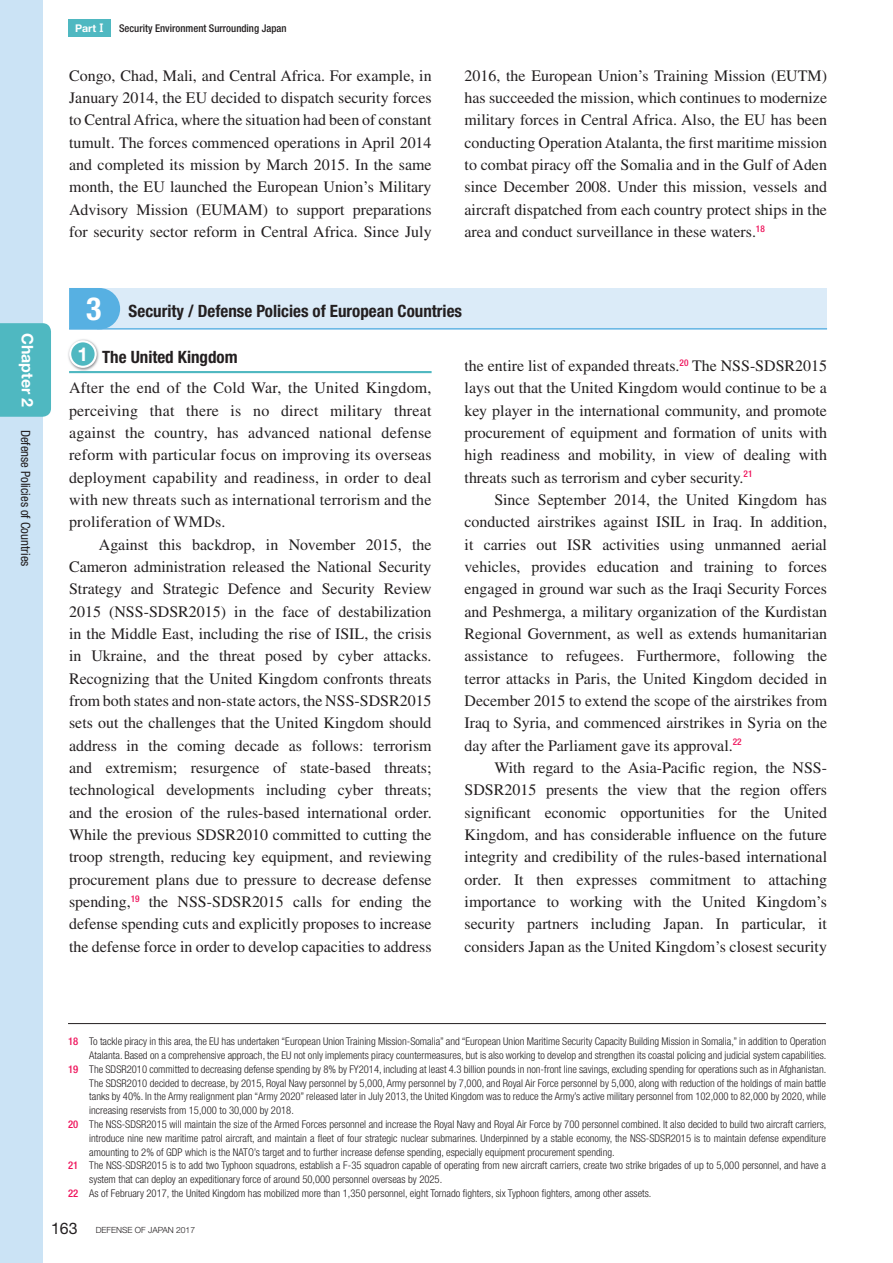
<style>
.page{position:relative;width:893px;height:1263px;background:#fff}
.page>*{position:absolute;margin:0;border:0;box-sizing:border-box;transform-origin:0 0}
.t1{font:700 condensed 31.95px "Helvetica Neue LT Std";color:#fff}
.t2{font:700 condensed 16.95px "Helvetica Neue LT Std";color:#231f20}
.t3{font:15.9px/22.4px "Times LT Std";color:#231f20;text-align:justify}
.t4{font:700 15.9px "Helvetica Neue LT Std";color:#fff}
.t5{font:condensed 12.75px "Helvetica Neue LT Std";color:#231f20}
.t6{font:300 condensed 10.65px "Helvetica Neue LT Std";color:#231f20}
.t7{font:500 condensed 10.65px "Helvetica Neue LT Std";color:#231f20}
.t8{font:300 8.55px "Helvetica Neue LT Std";color:#231f20}
.s1{font-weight:700;font-stretch:normal;color:#fff}
.s2{font-family:"UD Shin Go NT Pro De";font-weight:700;font-stretch:normal;color:#fff}
.s3{font-stretch:normal;font-size:19.2px;color:#fff}
.s4{font-weight:500;color:#ee1059}
.s5{font-weight:400;font-size:15.9px}
</style>
<div class="page">
<div style="left:97px;top:288px;width:730px;height:41px;background:#dbebf8"></div>
<svg style="left:69px;top:288px;width:51px;height:40px;background:#61b4e3"></svg>
<hr style="left:69px;top:328px;width:758px;height:1px;background:#57b0e2">
<hr style="left:69px;top:371px;width:363px;height:2px;background:#4fb8c1">
<img style="left:68px;top:339px;width:31px;height:32px">
<div style="left:70px;top:341px;width:26px;height:26px;background:#4fb8c1;border-radius:50%"></div>
<div style="left:69px;top:340px;width:28px;height:28px;border:2px solid #fff;border-radius:50%"></div>
<hr style="left:68px;top:1023px;width:758px;height:1px;background:#231f20">
<div style="left:68px;top:19px;width:43px;height:17px;background:#4fb8c1"></div>
<div style="left:0;top:0;width:43px;height:1263px;background:#cbe3f5"></div>
<div style="left:0;top:323px;width:51px;height:94px;background:#4fb8c1"></div>
<p class="t4" style="left:37px;top:333px;width:76px;rotate:90deg">Chapter 2</p>
<p class="t5" style="left:33px;top:429px;width:138px;rotate:90deg">Defense Policies of Countries</p>
<p class="t7" style="left:75px;top:21px;width:213px"><span class="s1">Part</span> <span class="s2">Ⅰ</span> Security Environment Surrounding Japan</p>
<p class="t3" style="left:69px;top:64px;width:364px">Congo, Chad, Mali, and Central Africa. For example, in January 2014, the EU decided to dispatch security forces to Central Africa, where the situation had been of constant tumult. The forces commenced operations in April 2014 and completed its mission by March 2015. In the same month, the EU launched the European Union’s Military Advisory Mission (EUMAM) to support preparations for security sector reform in Central Africa. Since July</p>
<p class="t3" style="left:465px;top:64px;width:364px">2016, the European Union’s Training Mission (EUTM) has succeeded the mission, which continues to modernize military forces in Central Africa. Also, the EU has been conducting Operation Atalanta, the first maritime mission to combat piracy off the Somalia and in the Gulf of Aden since December 2008. Under this mission, vessels and aircraft dispatched from each country protect ships in the area and conduct surveillance in these waters.<sup>18</sup></p>
<h1 class="t1" style="left:86px;top:289px;width:17px">3</h1>
<p class="t2" style="left:129px;top:300px;width:335px">Security / Defense Policies of European Countries</p>
<p class="t2" style="left:78px;top:346px;width:162px"><span class="s3">1</span> The United Kingdom</p>
<p class="t3" style="left:69px;top:377px;width:364px">After the end of the Cold War, the United Kingdom, perceiving that there is no direct military threat against the country, has advanced national defense reform with particular focus on improving its overseas deployment capability and readiness, in order to deal with new threats such as international terrorism and the proliferation of WMDs.</p>
<p class="t3" style="left:69px;top:533px;width:364px;text-indent:30px">Against this backdrop, in November 2015, the Cameron administration released the National Security Strategy and Strategic Defence and Security Review 2015 (NSS-SDSR2015) in the face of destabilization in the Middle East, including the rise of ISIL, the crisis in Ukraine, and the threat posed by cyber attacks.<br>Recognizing that the United Kingdom confronts threats from both states and non-state actors, the NSS-SDSR2015 sets out the challenges that the United Kingdom should address in the coming decade as follows: terrorism and extremism; resurgence of state-based threats; technological developments including cyber threats; and the erosion of the rules-based international order.<br>While the previous SDSR2010 committed to cutting the troop strength, reducing key equipment, and reviewing procurement plans due to pressure to decrease defense spending,<sup>19</sup> the NSS-SDSR2015 calls for ending the defense spending cuts and explicitly proposes to increase the defense force in order to develop capacities to address</p>
<p class="t3" style="left:465px;top:354px;width:364px">the entire list of expanded threats.<sup>20</sup> The NSS-SDSR2015 lays out that the United Kingdom would continue to be a key player in the international community, and promote procurement of equipment and formation of units with high readiness and mobility, in view of dealing with threats such as terrorism and cyber security.<sup>21</sup></p>
<p class="t3" style="left:465px;top:488px;width:364px;text-indent:30px">Since September 2014, the United Kingdom has conducted airstrikes against ISIL in Iraq. In addition, it carries out ISR activities using unmanned aerial vehicles, provides education and training to forces engaged in ground war such as the Iraqi Security Forces and Peshmerga, a military organization of the Kurdistan Regional Government, as well as extends humanitarian assistance to refugees. Furthermore, following the terror attacks in Paris, the United Kingdom decided in December 2015 to extend the scope of the airstrikes from Iraq to Syria, and commenced airstrikes in Syria on the day after the Parliament gave its approval.<sup>22</sup></p>
<p class="t3" style="left:465px;top:756px;width:364px;text-indent:30px">With regard to the Asia-Pacific region, the NSS-SDSR2015 presents the view that the region offers significant economic opportunities for the United Kingdom, and has considerable influence on the future integrity and credibility of the rules-based international order. It then expresses commitment to attaching importance to working with the United Kingdom’s security partners including Japan. In particular, it considers Japan as the United Kingdom’s closest security</p>
<p class="t6" style="left:68px;top:1035px;width:760px"><span class="s4">18</span> To tackle piracy in this area, the EU has undertaken “European Union Training Mission-Somalia” and “European Union Maritime Security Capacity Building Mission in Somalia,” in addition to Operation</p>
<p class="t6" style="left:89px;top:1049px;width:739px">Atalanta. Based on a comprehensive approach, the EU not only implements piracy countermeasures, but is also working to develop and strengthen its coastal policing and judicial system capabilities.</p>
<p class="t6" style="left:68px;top:1063px;width:760px"><span class="s4">19</span> The SDSR2010 committed to decreasing defense spending by 8% by FY2014, including at least 4.3 billion pounds in non-front line savings, excluding spending for operations such as in Afghanistan.</p>
<p class="t6" style="left:89px;top:1077px;width:738px">The SDSR2010 decided to decrease, by 2015, Royal Navy personnel by 5,000, Army personnel by 7,000, and Royal Air Force personnel by 5,000, along with reduction of the holdings of main battle</p>
<p class="t6" style="left:89px;top:1090px;width:738px">tanks by 40%. In the Army realignment plan “Army 2020” released later in July 2013, the United Kingdom was to reduce the Army’s active military personnel from 102,000 to 82,000 by 2020, while</p>
<p class="t6" style="left:89px;top:1104px;width:206px">increasing reservists from 15,000 to 30,000 by 2018.</p>
<p class="t6" style="left:68px;top:1118px;width:760px"><span class="s4">20</span> The NSS-SDSR2015 will maintain the size of the Armed Forces personnel and increase the Royal Navy and Royal Air Force by 700 personnel combined. It also decided to build two aircraft carriers,</p>
<p class="t6" style="left:89px;top:1132px;width:738px">introduce nine new maritime patrol aircraft, and maintain a fleet of four strategic nuclear submarines. Underpinned by a stable economy, the NSS-SDSR2015 is to maintain defense expenditure</p>
<p class="t6" style="left:89px;top:1146px;width:527px">amounting to 2% of GDP which is the NATO’s target and to further increase defense spending, especially equipment procurement spending.</p>
<p class="t6" style="left:68px;top:1159px;width:759px"><span class="s4">21</span> The NSS-SDSR2015 is to add two Typhoon squadrons, establish a F-35 squadron capable of operating from new aircraft carriers, create two strike brigades of up to 5,000 personnel, and have a</p>
<p class="t6" style="left:89px;top:1173px;width:354px">system that can deploy an expeditionary force of around 50,000 personnel overseas by 2025.</p>
<p class="t6" style="left:68px;top:1187px;width:585px"><span class="s4">22</span> As of February 2017, the United Kingdom has mobilized more than 1,350 personnel, eight Tornado fighters, six Typhoon fighters, among other assets.</p>
<p class="t8" style="left:51px;top:1224px;width:146px"><span class="s5">163</span> DEFENSE OF JAPAN 2017</p>
</div>
